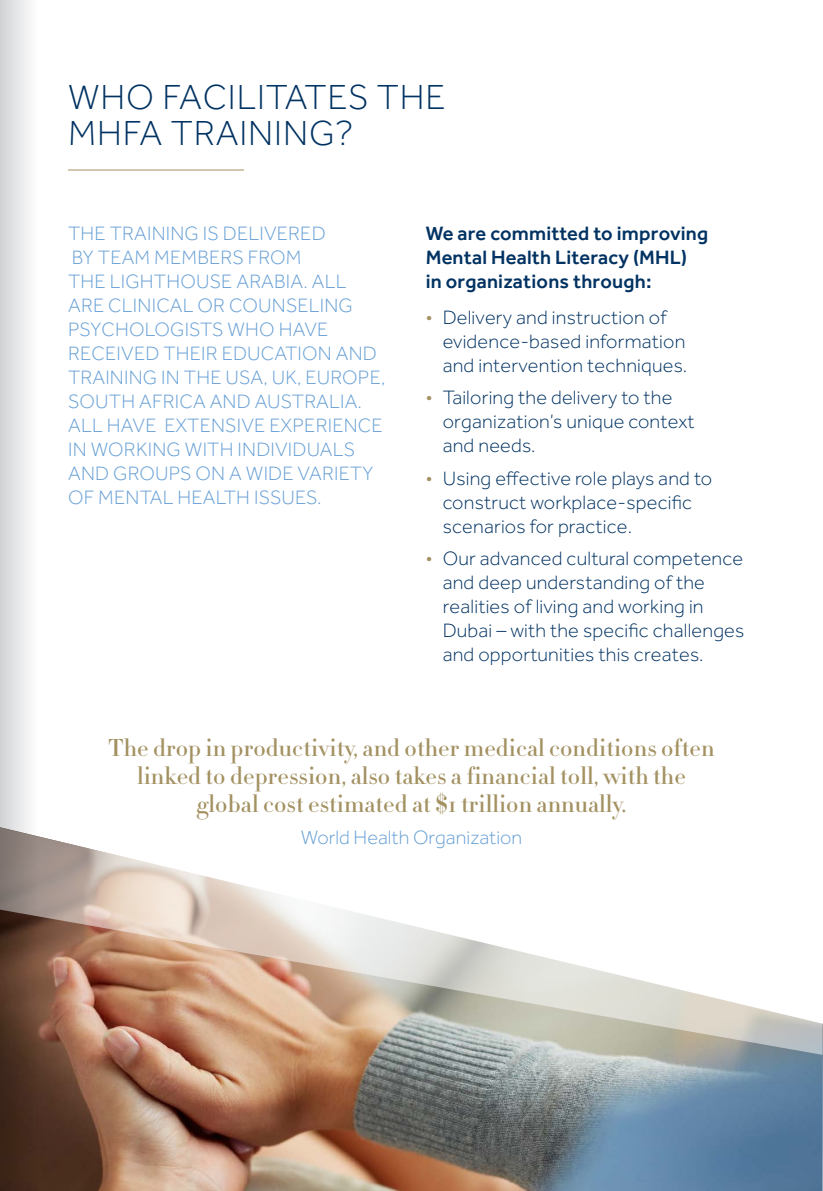
<style>
.page{position:relative;width:823px;height:1191px;background:#fff}
.page>*{position:absolute;margin:0;border:0;box-sizing:border-box;transform-origin:0 0}
.t1{font:300 36px/36px "Effra";letter-spacing:.025em;color:#003262}
.t2{font:500 24px/28px "Didot HTF 11";letter-spacing:.005em;color:#a39161;text-align:center}
.t3{font:300 20px/24px "Effra";letter-spacing:.01em;color:#003262}
.t4{font:300 20px/24px "Effra";letter-spacing:.01em;color:#669fd5}
.t5{font:500 20px/24px "Effra";letter-spacing:.01em;color:#003262}
.s1{color:#a39161}
</style>
<div class="page">
<img style="left:68px;top:1054px;width:754px;height:137px">
<svg style="left:68px;top:843px;width:754px;height:211px"></svg>
<hr style="left:68px;top:169px;width:176px;height:1px;background:#a39161">
<svg style="left:0;top:0;width:68px;height:1191px"></svg>
<h1 class="t1" style="left:68px;top:79px;width:379px">WHO FACILITATES THE<br>MHFA TRAINING?</h1>
<p class="t4" style="left:68px;top:221px;width:319px">THE TRAINING IS DELIVERED<br>BY TEAM MEMBERS FROM<br>THE LIGHTHOUSE ARABIA. ALL<br>ARE CLINICAL OR COUNSELING<br>PSYCHOLOGISTS WHO HAVE<br>RECEIVED THEIR EDUCATION AND<br>TRAINING IN THE USA, UK, EUROPE,<br>SOUTH AFRICA AND AUSTRALIA.<br>ALL HAVE EXTENSIVE EXPERIENCE<br>IN WORKING WITH INDIVIDUALS<br>AND GROUPS ON A WIDE VARIETY<br>OF MENTAL HEALTH ISSUES.</p>
<p class="t5" style="left:425px;top:221px;width:284px">We are committed to improving<br>Mental Health Literacy (MHL)<br>in organizations through:</p>
<p class="t3" style="left:442px;top:305px;width:246px;text-indent:-17px"><span class="s1">•</span> Delivery and instruction of evidence-based information and intervention techniques.</p>
<p class="t3" style="left:442px;top:385px;width:253px;text-indent:-17px"><span class="s1">•</span> Tailoring the delivery to the organization’s unique context and needs.</p>
<p class="t3" style="left:442px;top:466px;width:271px;text-indent:-17px"><span class="s1">•</span> Using effective role plays and to construct workplace-specific scenarios for practice.</p>
<p class="t3" style="left:442px;top:546px;width:303px;text-indent:-17px"><span class="s1">•</span> Our advanced cultural competence and deep understanding of the realities of living and working in Dubai – with the specific challenges and opportunities this creates.</p>
<p class="t2" style="left:108px;top:734px;width:607px">The drop in productivity, and other medical conditions often linked to depression, also takes a financial toll, with the global cost estimated at $1 trillion annually.</p>
<p class="t4" style="left:300px;top:825px;width:223px">World Health Organization</p>
</div>
